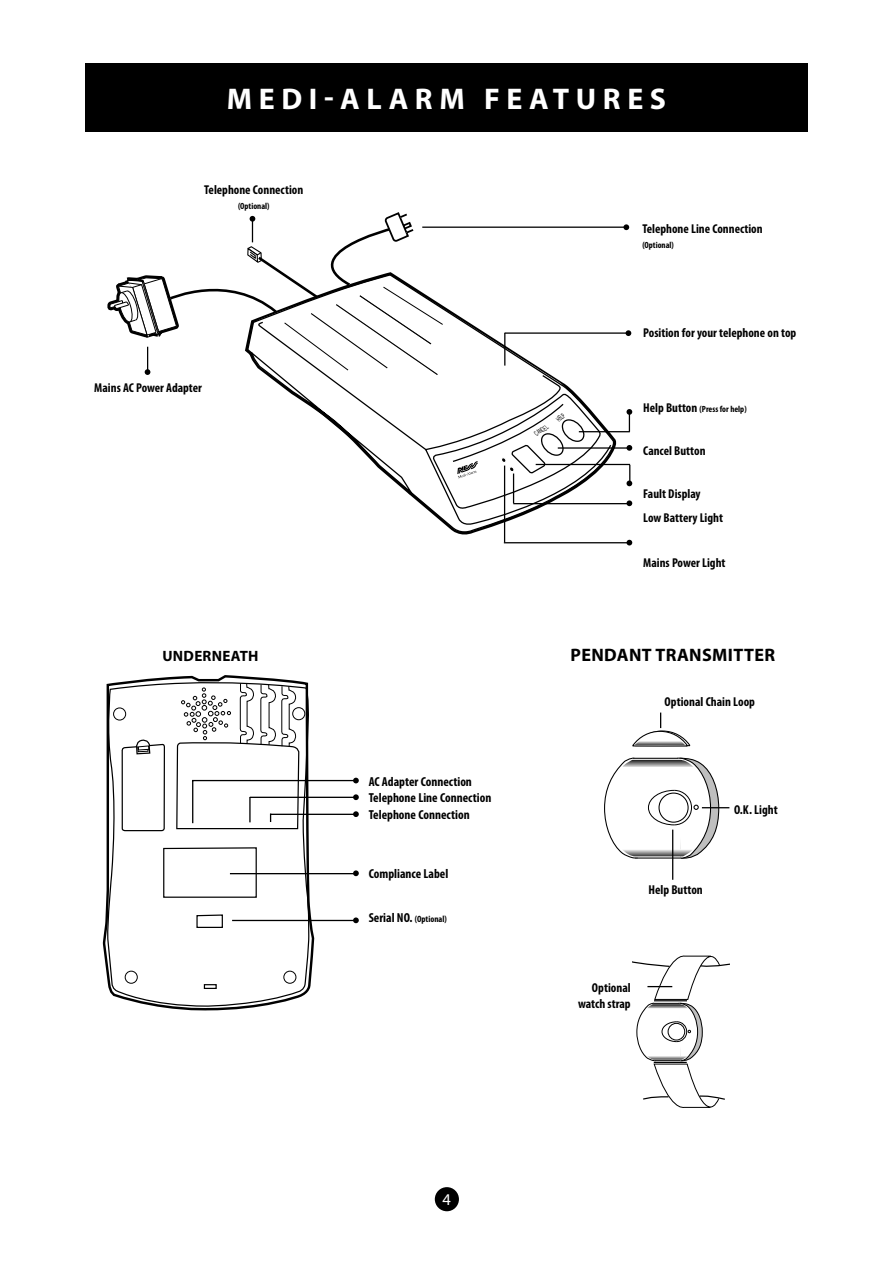
<style>
.page{position:relative;width:893px;height:1263px;background:#fff}
.page>*{position:absolute;margin:0;border:0;box-sizing:border-box;transform-origin:0 0}
.t1{font:700 30px "Myriad Pro";letter-spacing:.22em;color:#fff}
.t2{font:700 18.15px "Myriad Pro";letter-spacing:.02em;color:#000}
.t3{font:700 15px "Myriad Pro";color:#000}
.t4{font:700 condensed 13.05px/15.8px "Myriad Pro";color:#000}
.t5{font:700 condensed 12.9px/24.5px "Myriad Pro";color:#000}
.t6{font:700 condensed 9.15px "Myriad Pro";color:#000}
.t7{font:700 condensed 9px "Myriad Pro";color:#000}
.t8{font:italic 7.2px "Helvetica";color:#000;scale:.46 1}
.t9{font:italic 6.9px "Helvetica";color:#000;scale:.51 1}
.s1{font-size:13.05px}
.s2{font-size:12.9px}
</style>
<div class="page">
<div style="left:435px;top:1187px;width:24px;height:24px;background:#000;border-radius:50%"></div>
<svg style="left:416px;top:306px;width:198px;height:231px"></svg>
<svg style="left:457px;top:461px;width:21px;height:17px"></svg>
<svg style="left:499px;top:445px;width:46px;height:28px"></svg>
<hr style="left:558px;top:447px;width:73px;height:2px;background:#000">
<hr style="left:536px;top:464px;width:94px;height:1px;background:#000">
<hr style="left:513px;top:503px;width:117px;height:1px;background:#000">
<hr style="left:579px;top:431px;width:51px;height:1px;background:#000">
<hr style="left:513px;top:473px;width:1px;height:30px;background:#000">
<hr style="left:504px;top:542px;width:127px;height:1px;background:#000">
<hr style="left:504px;top:466px;width:1px;height:76px;background:#000">
<hr style="left:504px;top:333px;width:1px;height:33px;background:#000">
<hr style="left:505px;top:332px;width:123px;height:2px;background:#000">
<svg style="left:626px;top:409px;width:6px;height:23px"></svg>
<svg style="left:626px;top:330px;width:5px;height:6px"></svg>
<hr style="left:422px;top:227px;width:204px;height:1px;background:#000">
<svg style="left:623px;top:224px;width:6px;height:6px"></svg>
<svg style="left:626px;top:445px;width:6px;height:6px"></svg>
<svg style="left:107px;top:212px;width:336px;height:288px"></svg>
<hr style="left:672px;top:830px;width:1px;height:50px;background:#000">
<svg style="left:604px;top:712px;width:125px;height:148px"></svg>
<svg style="left:632px;top:955px;width:97px;height:153px"></svg>
<svg style="left:106px;top:675px;width:205px;height:324px"></svg>
<div style="left:113px;top:708px;width:13px;height:12px;border:1px solid #000;border-radius:50%"></div>
<div style="left:292px;top:707px;width:13px;height:13px;border:1px solid #000;border-radius:50%"></div>
<hr style="left:230px;top:873px;width:127px;height:1px;background:#000">
<hr style="left:192px;top:780px;width:164px;height:1px;background:#000">
<hr style="left:250px;top:797px;width:106px;height:1px;background:#000">
<svg style="left:121px;top:683px;width:179px;height:328px"></svg>
<hr style="left:270px;top:814px;width:86px;height:1px;background:#000">
<hr style="left:232px;top:920px;width:124px;height:1px;background:#000">
<div style="left:85px;top:64px;width:723px;height:68px;background:#000"></div>
<svg style="left:626px;top:465px;width:6px;height:21px"></svg>
<svg style="left:626px;top:500px;width:6px;height:6px"></svg>
<svg style="left:626px;top:540px;width:6px;height:5px"></svg>
<svg style="left:353px;top:778px;width:6px;height:5px"></svg>
<svg style="left:353px;top:794px;width:6px;height:6px"></svg>
<svg style="left:353px;top:811px;width:6px;height:6px"></svg>
<svg style="left:353px;top:870px;width:6px;height:6px"></svg>
<svg style="left:353px;top:917px;width:6px;height:6px"></svg>
<h1 class="t1" style="left:227px;top:79px;width:441px">MEDI -A LA RM FEATURES</h1>
<p class="t5" style="left:204px;top:177px;width:101px">Telephone Connection</p>
<p class="t7" style="left:238px;top:201px;width:33px">(Optional)</p>
<p class="t5" style="left:94px;top:375px;width:109px">Mains AC Power Adapter</p>
<p class="t3" style="left:162px;top:646px;width:11px">UNDERNE</p>
<p class="t3" style="left:231px;top:646px;width:29px">ATH</p>
<p class="t4" style="left:369px;top:773px;width:124px">AC Adapter Connection<br>Telephone Line Connection</p>
<p class="t4" style="left:369px;top:806px;width:102px">Telephone Connection</p>
<p class="t4" style="left:369px;top:865px;width:81px">Compliance Label</p>
<p class="t6" style="left:369px;top:913px;width:80px"><span class="s1">Serial NO.</span> (Optional)</p>
<p class="t5" style="left:642px;top:216px;width:122px">Telephone Line Connection</p>
<p class="t7" style="left:642px;top:240px;width:33px">(Optional)</p>
<p class="t8" style="left:555px;top:416px;width:20px;rotate:-39deg">HELP</p>
<p class="t9" style="left:534px;top:430px;width:29px;rotate:-31deg">CANCEL</p>
<p class="t5" style="left:643px;top:320px;width:155px">Position for your telephone on top</p>
<p class="t7" style="left:643px;top:403px;width:105px"><span class="s2">Help Button</span> (Press for help)</p>
<p class="t5" style="left:643px;top:439px;width:64px">Cancel Button</p>
<p class="t5" style="left:643px;top:481px;width:81px">Fault Display<br>Low Battery Light</p>
<p class="t5" style="left:643px;top:550px;width:84px">Mains Power Light</p>
<h2 class="t2" style="left:571px;top:643px;width:24px">PEND</h2>
<h2 class="t2" style="left:617px;top:643px;width:160px">ANT TRANSMITTER</h2>
<p class="t5" style="left:665px;top:689px;width:92px">Optional Chain Loop</p>
<p class="t5" style="left:648px;top:877px;width:56px">Help Button</p>
<p class="t5" style="left:734px;top:797px;width:45px">O.K. Light</p>
<p class="t5" style="left:578px;top:980px;width:54px;line-height:15.5px;text-align:right">Optional watch strap</p>
</div>
